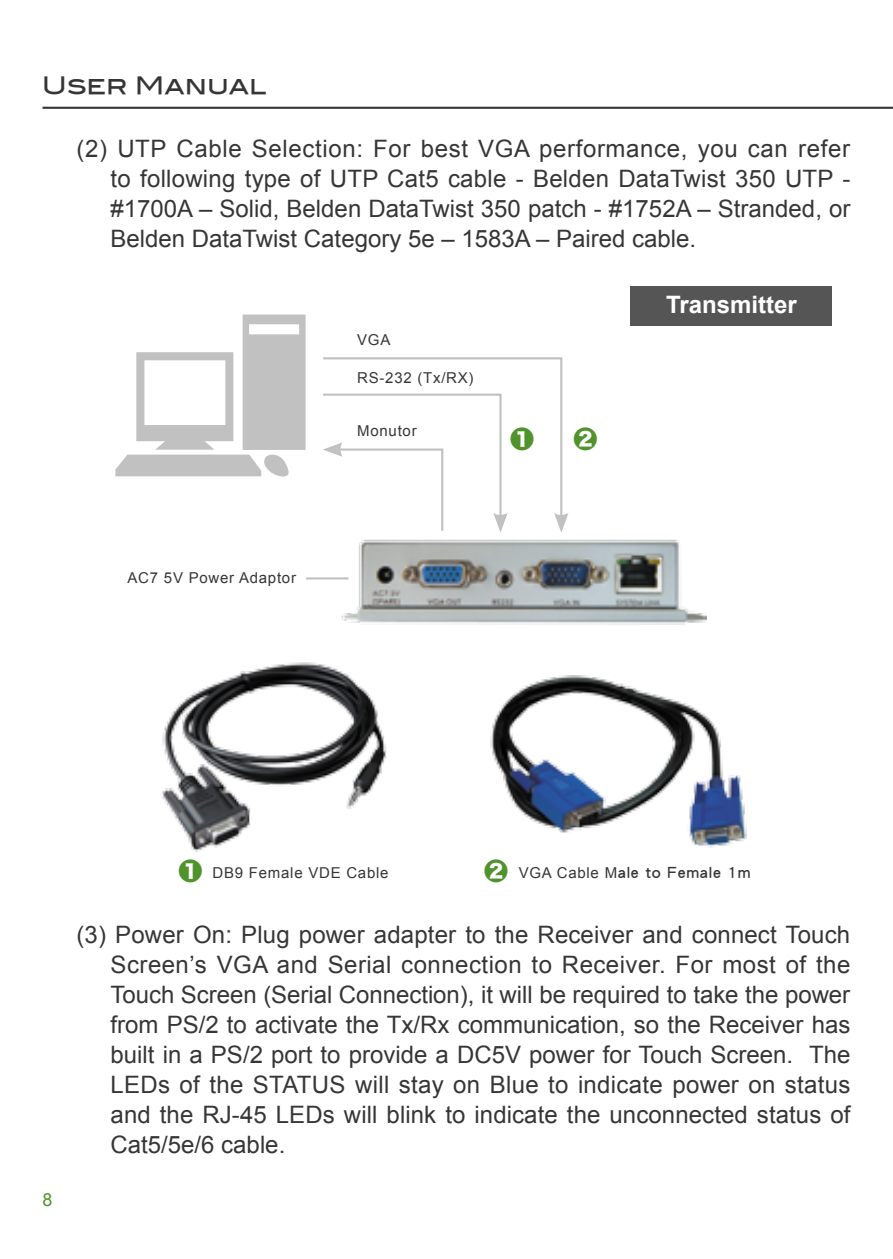
<style>
.page{position:relative;width:893px;height:1259px;background:#fff}
.page>*{position:absolute;margin:0;border:0;box-sizing:border-box;transform-origin:0 0}
.t1{font:24px/30px "Arial";color:#363636;text-align:justify}
.t2{font:700 24px "Arial";color:#fff}
.t3{font:24px "Blair Md ITCTT Medium";color:#363636}
.t4{font:24px "Hira Kaku Std W8";color:#50932c}
.t5{font:15px "Arial";letter-spacing:.05em;color:#363636}
.t6{font:15px "Li Hei Pro";letter-spacing:.05em;color:#363636}
.s1{font-family:"Arial"}
</style>
<div class="page">
<hr style="left:43px;top:107px;width:850px;height:2px;background:#363636">
<svg style="left:115px;top:314px;width:191px;height:162px"></svg>
<img style="left:340px;top:539px;width:366px;height:86px">
<img style="left:162px;top:662px;width:225px;height:190px">
<img style="left:490px;top:675px;width:257px;height:173px">
<svg style="left:323px;top:357px;width:245px;height:176px"></svg>
<hr style="left:306px;top:577px;width:42px;height:2px;background:#c1c1c1">
<div style="left:631px;top:287px;width:201px;height:39px;background:#555"></div>
<p class="t3" style="left:42px;top:71px;width:226px">User Manual</p>
<p class="t1" style="left:111px;top:133px;width:741px;text-indent:-34px">(2) UTP Cable Selection: For best VGA performance, you can refer to following type of UTP Cat5 cable - Belden DataTwist 350 UTP - #1700A – Solid, Belden DataTwist 350 patch - #1752A – Stranded, or Belden DataTwist Category 5e – 1583A – Paired cable.</p>
<p class="t5" style="left:128px;top:569px;width:170px">AC7 5V Power Adaptor</p>
<p class="t5" style="left:357px;top:331px;width:35px">VGA</p>
<p class="t5" style="left:357px;top:369px;width:38px">RS-232</p>
<p class="t5" style="left:417px;top:369px;width:58px">(Tx/RX)</p>
<p class="t5" style="left:357px;top:422px;width:61px">Monutor</p>
<p class="t4" style="left:510px;top:425px;width:25px">❶</p>
<p class="t4" style="left:573px;top:425px;width:25px">❷</p>
<p class="t2" style="left:666px;top:291px;width:132px">Transmitter</p>
<p class="t4" style="left:179px;top:858px;width:26px">❶</p>
<p class="t4" style="left:484px;top:858px;width:25px">❷</p>
<p class="t5" style="left:213px;top:864px;width:177px">DB9 Female VDE Cable</p>
<p class="t6" style="left:519px;top:865px;width:233px"><span class="s1">VGA Cable M</span>ale to Female 1m</p>
<p class="t1" style="left:111px;top:919px;width:741px;text-indent:-34px">(3) Power On: Plug power adapter to the Receiver and connect Touch Screen’s VGA and Serial connection to Receiver. For most of the Touch Screen (Serial Connection), it will be required to take the power from PS/2 to activate the Tx/Rx communication, so the Receiver has built in a PS/2 port to provide a DC5V power for Touch Screen. The LEDs of the STATUS will stay on Blue to indicate power on status and the RJ-45 LEDs will blink to indicate the unconnected status of Cat5/5e/6 cable.</p>
</div>
